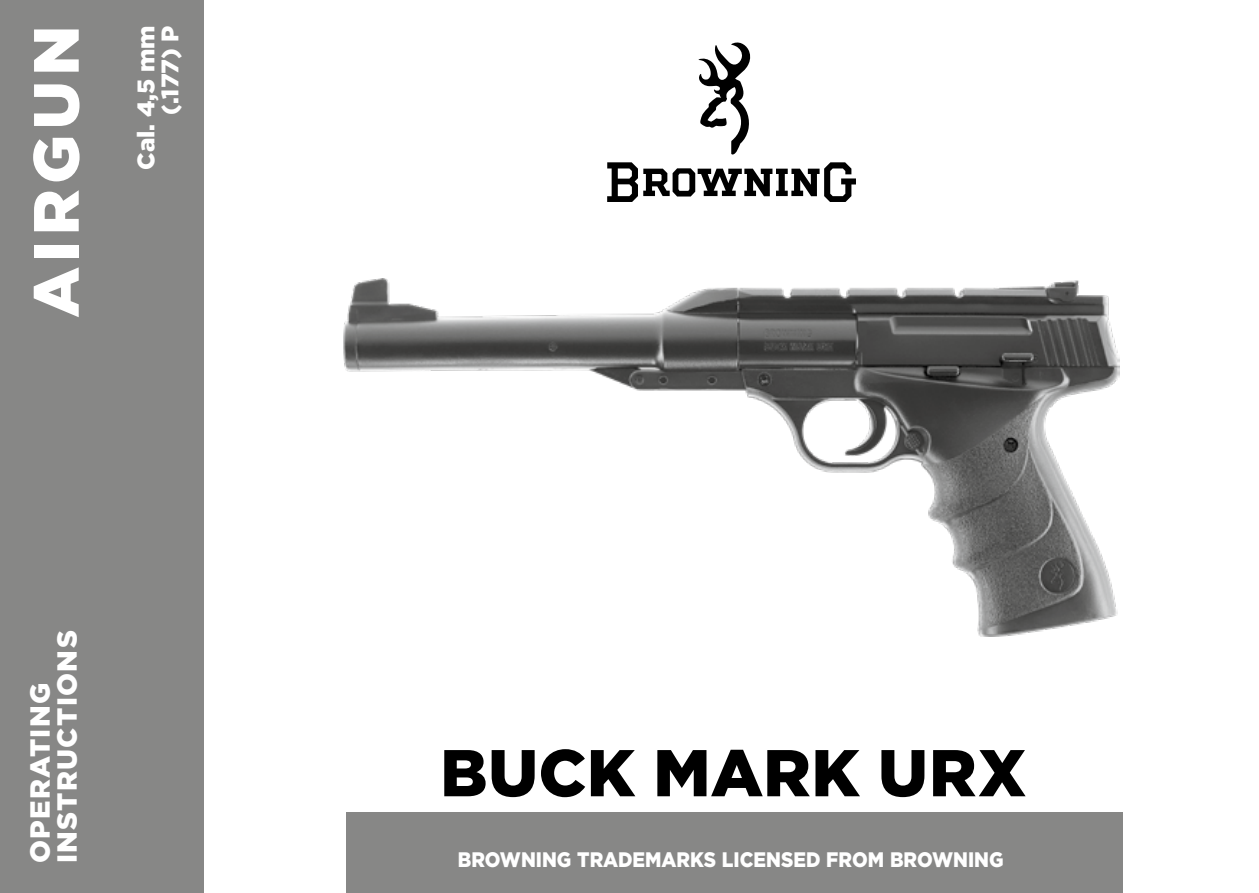
<style>
.page{position:relative;width:1259px;height:893px;background:#fff}
.page>*{position:absolute;margin:0;border:0;box-sizing:border-box;transform-origin:0 0}
.UX_Manual_Artikelbezeichnung{font:900 66px "Gotham";letter-spacing:.005em;color:#000}
.UX_Manual_Titel_Kategorie{font:900 63.9px "Gotham";letter-spacing:.085em;color:#fff}
.t1{font:900 27.6px/27px "Gotham";letter-spacing:.05em;color:#fff}
.UX_Manual_Titel_Kaliber{font:900 24px "Gotham";color:#fff}
.UX_Manual_Lizenzsatz{font:900 21px "Gotham";color:#fff;scale:.9 1}
</style>
<div class="page">
<div style="left:0;top:0;width:204px;height:893px;background:#878786"></div>
<div style="left:347px;top:812px;width:776px;height:81px;background:#878786"></div>
<img style="left:343px;top:279px;width:776px;height:357px">
<svg style="left:607px;top:162px;width:249px;height:40px"></svg>
<svg style="left:698px;top:42px;width:52px;height:113px"></svg>
<p class="UX_Manual_Titel_Kategorie" style="left:12px;top:318px;width:294px;rotate:-90deg">AIRGUN</p>
<p class="UX_Manual_Titel_Kaliber" style="left:130px;top:170px;width:146px;rotate:-90deg">Cal. 4,5 mm</p>
<p class="UX_Manual_Titel_Kaliber" style="left:154px;top:115px;width:91px;rotate:-90deg">(.177) P</p>
<h3 class="t1" style="left:26px;top:863px;width:234px;rotate:-90deg">OPERATING<br>INSTRUCTIONS</h3>
<p class="UX_Manual_Artikelbezeichnung" style="left:440px;top:727px;width:587px">BUCK MARK URX</p>
<p class="UX_Manual_Lizenzsatz" style="left:458px;top:845px;width:608px">BROWNING TRADEMARKS LICENSED FROM BROWNING</p>
</div>
